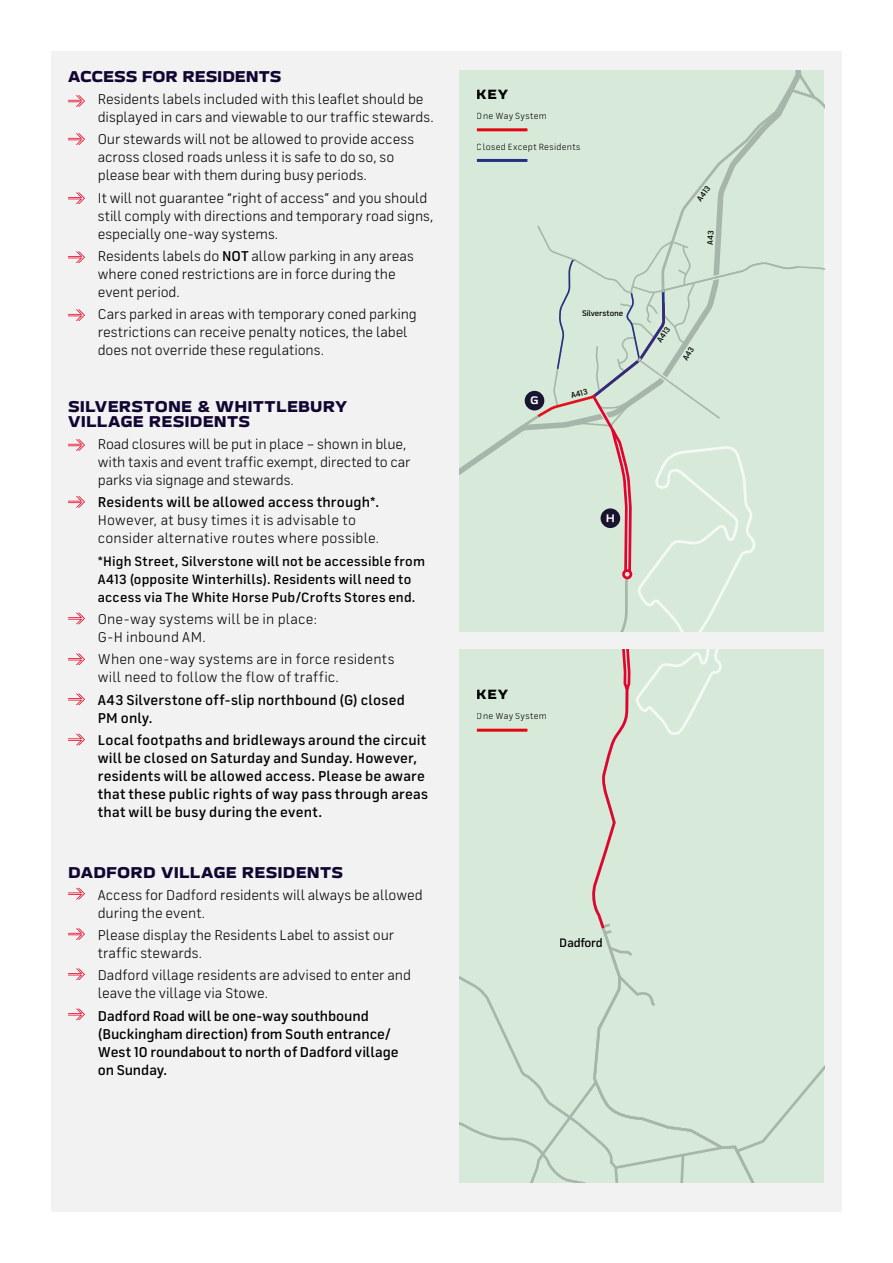
<style>
.page{position:relative;width:893px;height:1263px;background:#fff}
.page>*{position:absolute;margin:0;border:0;box-sizing:border-box;transform-origin:0 0}
.t1{font:800 15.75px/15px "Silverstone Display";letter-spacing:.01em;color:#120531}
.t2{font:14.25px/18px "Silverstone Text";color:#000}
.t3{font:500 14.25px/18px "Silverstone Text";letter-spacing:.01em;color:#000}
.t4{font:14.25px/18px "Silverstone Text";letter-spacing:.02em;color:#000}
.t5{font:500 13.5px/18px "Silverstone Text";letter-spacing:.02em;color:#000}
.t6{font:800 13.5px "Silverstone Display";letter-spacing:.035em;color:#000}
.t7{font:500 12.3px "Silverstone Text";letter-spacing:-.025em;color:#000}
.t8{font:9px "Silverstone Text";letter-spacing:.035em;color:#000}
.t9{font:500 8.1px "Silverstone Text";letter-spacing:-.01em;color:#000}
.s1{font-weight:500}
</style>
<div class="page">
<div style="left:51px;top:51px;width:791px;height:1161px;background:#f2f2f2"></div>
<div style="left:459px;top:70px;width:365px;height:561px;background:#d7ead9"></div>
<svg style="left:459px;top:128px;width:58px;height:347px"></svg>
<div style="left:459px;top:649px;width:365px;height:533px;background:#d7ead9"></div>
<svg style="left:592px;top:649px;width:130px;height:287px"></svg>
<svg style="left:459px;top:944px;width:266px;height:238px"></svg>
<svg style="left:733px;top:1066px;width:91px;height:89px"></svg>
<hr style="left:477px;top:128px;width:50px;height:3px;background:#e30613">
<hr style="left:477px;top:729px;width:50px;height:3px;background:#e30613">
<hr style="left:477px;top:159px;width:50px;height:3px;background:#263184">
<svg style="left:68px;top:192px;width:17px;height:12px"></svg>
<svg style="left:68px;top:309px;width:17px;height:12px"></svg>
<svg style="left:68px;top:133px;width:17px;height:12px"></svg>
<svg style="left:68px;top:251px;width:17px;height:12px"></svg>
<svg style="left:68px;top:95px;width:17px;height:12px"></svg>
<svg style="left:68px;top:439px;width:17px;height:12px"></svg>
<svg style="left:68px;top:496px;width:17px;height:12px"></svg>
<svg style="left:68px;top:613px;width:17px;height:11px"></svg>
<svg style="left:68px;top:653px;width:17px;height:12px"></svg>
<svg style="left:68px;top:693px;width:17px;height:12px"></svg>
<svg style="left:68px;top:734px;width:17px;height:11px"></svg>
<svg style="left:68px;top:888px;width:17px;height:11px"></svg>
<svg style="left:68px;top:928px;width:17px;height:12px"></svg>
<svg style="left:68px;top:968px;width:17px;height:12px"></svg>
<svg style="left:68px;top:1008px;width:17px;height:12px"></svg>
<svg style="left:517px;top:70px;width:307px;height:561px"></svg>
<p class="t1" style="left:68px;top:69px;width:215px">ACCESS FOR RESIDENTS</p>
<p class="t2" style="left:98px;top:90px;width:337px">Residents labels included with this leaflet should be displayed in cars and viewable to our traffic stewards.</p>
<p class="t2" style="left:98px;top:130px;width:318px">Our stewards will not be allowed to provide access across closed roads unless it is safe to do so, so please bear with them during busy periods.</p>
<p class="t2" style="left:98px;top:188px;width:337px">It will not guarantee “right of access” and you should still comply with directions and temporary road signs, especially one-way systems.</p>
<p class="t2" style="left:98px;top:247px;width:317px">Residents labels do <span class="s1">NOT</span> allow parking in any areas where coned restrictions are in force during the event period.</p>
<p class="t2" style="left:98px;top:305px;width:321px">Cars parked in areas with temporary coned parking restrictions can receive penalty notices, the label does not override these regulations.</p>
<p class="t1" style="left:68px;top:399px;width:281px">SILVERSTONE &amp; WHITTLEBURY<br>VILLAGE RESIDENTS</p>
<p class="t2" style="left:98px;top:435px;width:314px">Road closures will be put in place – shown in blue, with taxis and event traffic exempt, directed to car parks via signage and stewards.</p>
<p class="t3" style="left:98px;top:493px;width:283px">Residents will be allowed access through*.</p>
<p class="t2" style="left:98px;top:511px;width:283px">However, at busy times it is advisable to consider alternative routes where possible.</p>
<p class="t5" style="left:98px;top:552px;width:329px">*High Street, Silverstone will not be accessible from<br>A413 (opposite Winterhills). Residents will need to access via The White Horse Pub/Crofts Stores end.</p>
<p class="t2" style="left:98px;top:610px;width:221px">One-way systems will be in place:<br>G-H inbound AM.</p>
<p class="t4" style="left:98px;top:650px;width:298px">When one-way systems are in force residents will need to follow the flow of traffic.</p>
<p class="t3" style="left:98px;top:690px;width:309px">A43 Silverstone off-slip northbound (G) closed<br>PM only.</p>
<p class="t3" style="left:98px;top:730px;width:332px">Local footpaths and bridleways around the circuit will be closed on Saturday and Sunday. However, residents will be allowed access. Please be aware that these public rights of way pass through areas that will be busy during the event.</p>
<p class="t1" style="left:68px;top:864px;width:277px">DADFORD VILLAGE RESIDENTS</p>
<p class="t2" style="left:98px;top:885px;width:327px">Access for Dadford residents will always be allowed during the event.</p>
<p class="t2" style="left:98px;top:926px;width:298px">Please display the Residents Label to assist our traffic stewards.</p>
<p class="t2" style="left:98px;top:966px;width:315px">Dadford village residents are advised to enter and leave the village via Stowe.</p>
<p class="t3" style="left:98px;top:1006px;width:302px">Dadford Road will be one-way southbound (Buckingham direction) from South entrance/ West 10 roundabout to north of Dadford village on Sunday.</p>
<p class="t6" style="left:477px;top:85px;width:33px">KEY</p>
<p class="t8" style="left:477px;top:110px;width:71px">One Way System</p>
<p class="t8" style="left:477px;top:141px;width:105px">Closed Except Residents</p>
<p class="t9" style="left:695px;top:197px;width:18px;rotate:-53deg">A413</p>
<p class="t9" style="left:582px;top:308px;width:43px">Silverstone</p>
<p class="t9" style="left:570px;top:391px;width:18px;rotate:-14deg">A413</p>
<p class="t9" style="left:655px;top:339px;width:18px;rotate:-56deg">A413</p>
<p class="t6" style="left:477px;top:685px;width:33px">KEY</p>
<p class="t8" style="left:477px;top:711px;width:71px">One Way System</p>
<p class="t7" style="left:560px;top:935px;width:44px">Dadford</p>
</div>
